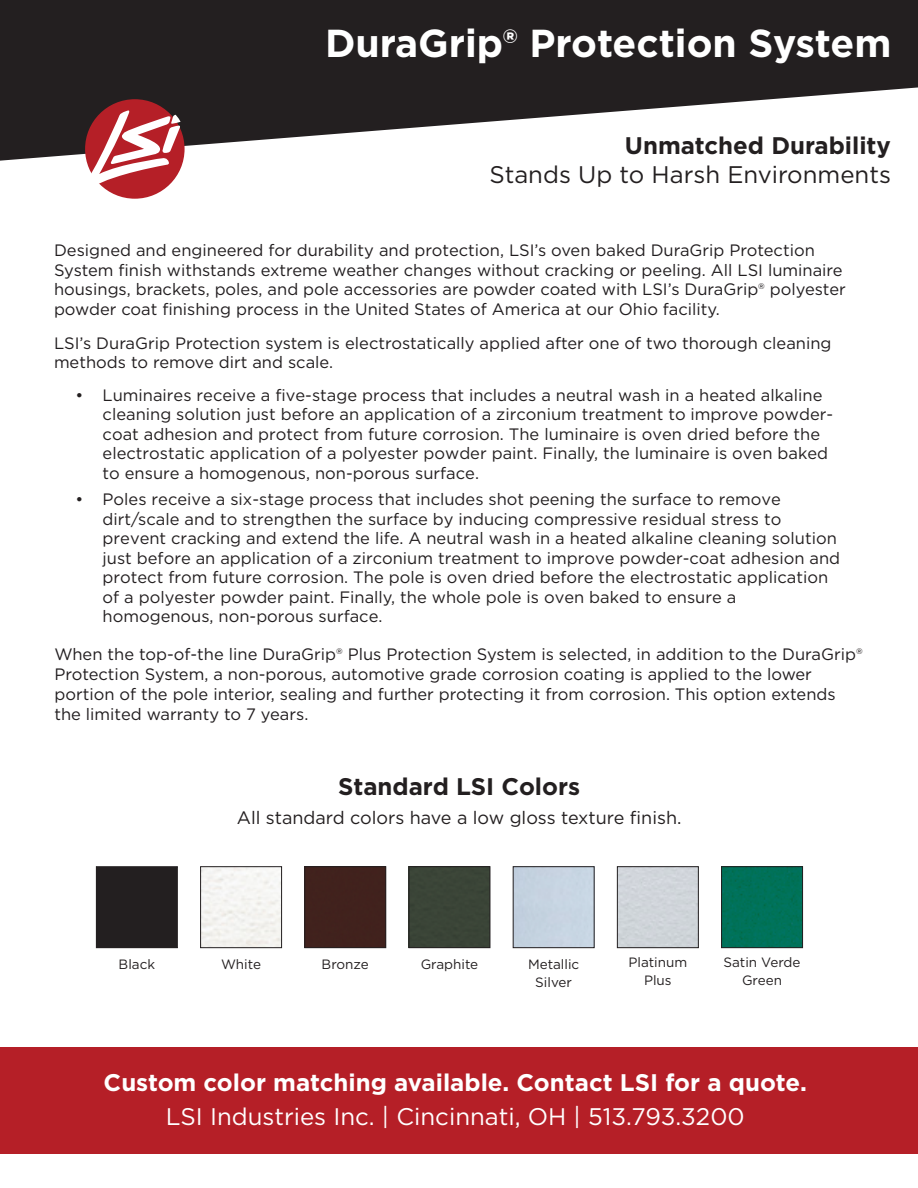
<style>
.page{position:relative;width:918px;height:1188px;background:#fff}
.page>*{position:absolute;margin:0;border:0;box-sizing:border-box;transform-origin:0 0}
._12pt_Body{font:700 39px "Gotham";color:#fff}
._12pt_Body-2{font:700 24px "Gotham";color:#fff}
._12pt_Body-3{font:24px "Gotham";color:#fff}
._12pt_Body-4{font:700 24px "Gotham";color:#231f20}
._12pt_Body-5{font:24px "Gotham";color:#231f20}
._12pt_Body-6{font:18px "Gotham";color:#231f20}
.t1{font:16.5px/19.5px "Gotham";color:#231f20}
._12pt_Body-7{font:16.5px/19.8px "Gotham";color:#211d1f}
.t2{font:13.5px/18px "Gotham";color:#231f20;text-align:center}
</style>
<div class="page">
<svg style="left:0;top:0;width:918px;height:161px;fill:#231f20"></svg>
<div style="left:85px;top:99px;width:100px;height:100px;background:#b51f27;border-radius:50%"></div>
<svg style="left:89px;top:110px;width:92px;height:75px"></svg>
<div style="left:96px;top:867px;width:81px;height:81px;background:#231f20"></div>
<div style="left:96px;top:866px;width:82px;height:82px;border:1px solid #231f20"></div>
<div style="left:200px;top:866px;width:82px;height:82px;border:1px solid #231f20"></div>
<div style="left:411px;top:868px;width:77px;height:78px;background:#3a4437"></div>
<div style="left:409px;top:866px;width:81px;height:82px;border:1px solid #231f20"></div>
<div style="left:307px;top:868px;width:77px;height:78px;background:#41221d"></div>
<div style="left:305px;top:866px;width:81px;height:82px;border:1px solid #231f20"></div>
<div style="left:513px;top:866px;width:81px;height:82px;border:1px solid #231f20"></div>
<div style="left:617px;top:866px;width:82px;height:82px;border:1px solid #231f20"></div>
<div style="left:723px;top:868px;width:78px;height:78px;background:#007259"></div>
<div style="left:721px;top:866px;width:82px;height:82px;border:1px solid #231f20"></div>
<div style="left:0;top:1047px;width:918px;height:106px;background:#b51f27"></div>
<p class="_12pt_Body" style="left:325px;top:18px;width:568px">DuraGrip® Protection System</p>
<p class="_12pt_Body-4" style="left:625px;top:130px;width:268px">Unmatched Durability</p>
<p class="_12pt_Body-5" style="left:489px;top:159px;width:403px">Stands Up to Harsh Environments</p>
<p class="_12pt_Body-7" style="left:54px;top:240px;width:793px">Designed and engineered for durability and protection, LSI’s oven baked DuraGrip Protection System finish withstands extreme weather changes without cracking or peeling. All LSI luminaire housings, brackets, poles, and pole accessories are powder coated with LSI’s DuraGrip® polyester powder coat finishing process in the United States of America at our Ohio facility.</p>
<p class="_12pt_Body-7" style="left:54px;top:332px;width:779px">LSI’s DuraGrip Protection system is electrostatically applied after one of two thorough cleaning methods to remove dirt and scale.</p>
<p class="t1" style="left:103px;top:385px;width:732px;text-indent:-27px">• Luminaires receive a five-stage process that includes a neutral wash in a heated alkaline cleaning solution just before an application of a zirconium treatment to improve powder&shy;coat adhesion and protect from future corrosion. The luminaire is oven dried before the electrostatic application of a polyester powder paint. Finally, the luminaire is oven baked to ensure a homogenous, non-porous surface.</p>
<p class="t1" style="left:103px;top:489px;width:739px;text-indent:-27px">• Poles receive a six-stage process that includes shot peening the surface to remove dirt/scale and to strengthen the surface by inducing compressive residual stress to prevent cracking and extend the life. A neutral wash in a heated alkaline cleaning solution just before an application of a zirconium treatment to improve powder-coat adhesion and protect from future corrosion. The pole is oven dried before the electrostatic application of a polyester powder paint. Finally, the whole pole is oven baked to ensure a homogenous, non-porous surface.</p>
<p class="_12pt_Body-7" style="left:54px;top:644px;width:810px">When the top-of-the line DuraGrip® Plus Protection System is selected, in addition to the DuraGrip® Protection System, a non-porous, automotive grade corrosion coating is applied to the lower portion of the pole interior, sealing and further protecting it from corrosion. This option extends the limited warranty to 7 years.</p>
<p class="_12pt_Body-4" style="left:338px;top:771px;width:244px">Standard LSI Colors</p>
<p class="_12pt_Body-6" style="left:237px;top:806px;width:446px">All standard colors have a low gloss texture finish.</p>
<p class="t2" style="left:119px;top:955px;width:38px">Black</p>
<p class="t2" style="left:221px;top:955px;width:41px">White</p>
<p class="t2" style="left:322px;top:955px;width:49px">Bronze</p>
<p class="t2" style="left:421px;top:955px;width:59px">Graphite</p>
<p class="t2" style="left:528px;top:955px;width:53px">Metallic</p>
<p class="t2" style="left:535px;top:973px;width:38px">Silver</p>
<p class="t2" style="left:628px;top:953px;width:60px">Platinum<br>Plus</p>
<p class="t2" style="left:724px;top:953px;width:79px">Satin Verde</p>
<p class="t2" style="left:742px;top:971px;width:42px">Green</p>
<p class="_12pt_Body-2" style="left:104px;top:1066px;width:705px">Custom color matching available. Contact LSI for a quote.</p>
<p class="_12pt_Body-3" style="left:166px;top:1101px;width:580px">LSI Industries Inc. | Cincinnati, OH | 513.793.3200</p>
</div>
